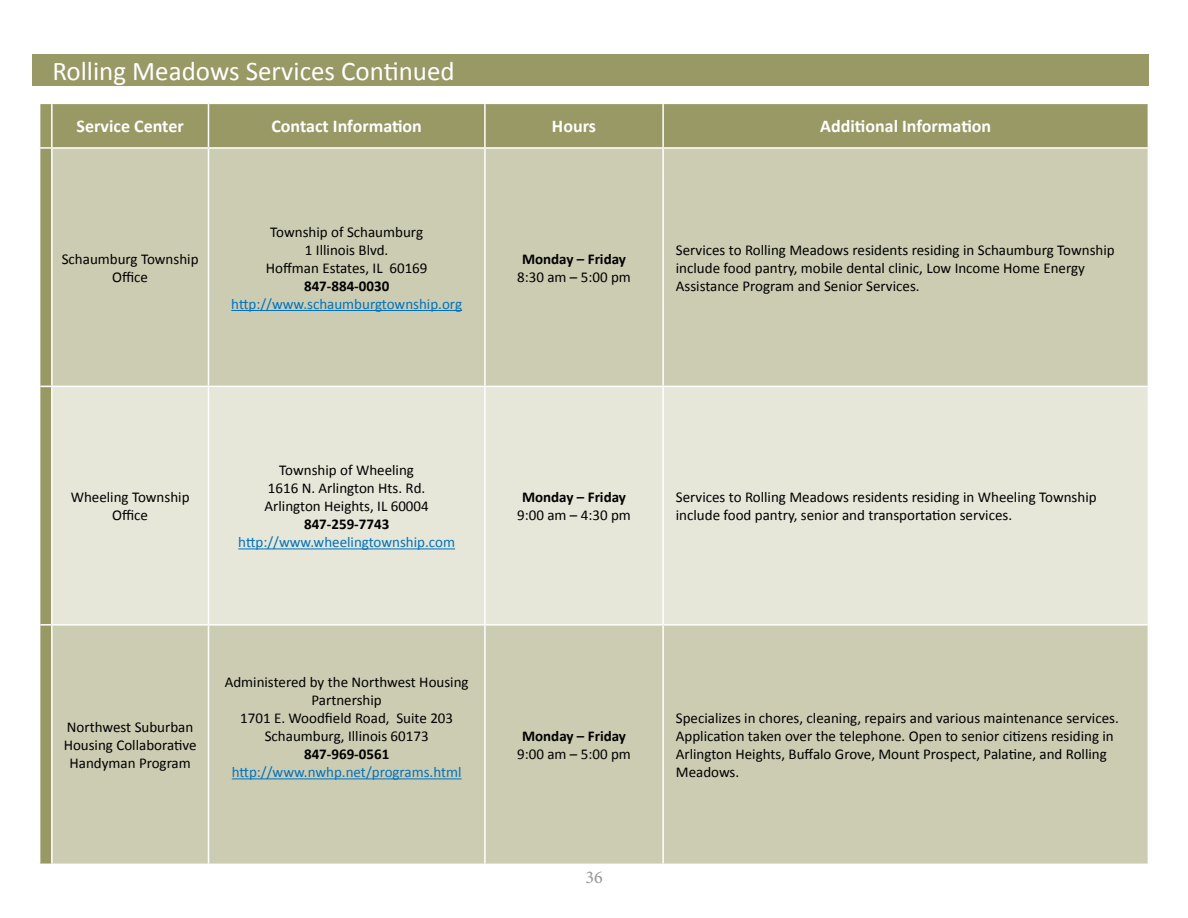
<style>
.page{position:relative;width:1188px;height:918px;background:#fff}
.page>*{position:absolute;margin:0;border:0;box-sizing:border-box;transform-origin:0 0}
.t1{font:27px "Calibri";color:#fff}
.t2{font:700 18px "Calibri";color:#fff}
.t3{font:18px "Minion Pro";color:#939598}
.t4{font:15px/18px "Calibri";color:#000;text-align:center}
.t5{font:15px "Calibri";color:#0072bc}
.t6{font:700 15px "Calibri";color:#000}
</style>
<div class="page">
<div style="left:32px;top:54px;width:1117px;height:31px;background:#996"></div>
<div style="left:40px;top:104px;width:1108px;height:760px;background:#996"></div>
<div style="left:53px;top:149px;width:1095px;height:715px;background:#ccccb3"></div>
<div style="left:53px;top:387px;width:1095px;height:237px;background:#e6e6d9"></div>
<hr style="left:208px;top:104px;width:1px;height:43px;background:#fff">
<hr style="left:484px;top:104px;width:2px;height:43px;background:#fff">
<hr style="left:662px;top:104px;width:2px;height:43px;background:#fff">
<hr style="left:52px;top:147px;width:156px;height:2px;background:#fff">
<hr style="left:208px;top:147px;width:277px;height:2px;background:#fff">
<hr style="left:485px;top:147px;width:178px;height:2px;background:#fff">
<hr style="left:663px;top:147px;width:486px;height:2px;background:#fff">
<hr style="left:51px;top:104px;width:2px;height:43px;background:#fff">
<svg style="left:39px;top:147px;width:13px;height:2px"></svg>
<svg style="left:40px;top:386px;width:12px;height:1px"></svg>
<svg style="left:40px;top:624px;width:12px;height:2px"></svg>
<hr style="left:51px;top:149px;width:2px;height:237px;background:#fff">
<hr style="left:208px;top:149px;width:1px;height:237px;background:#fff">
<hr style="left:484px;top:149px;width:2px;height:237px;background:#fff">
<hr style="left:662px;top:149px;width:2px;height:237px;background:#fff">
<hr style="left:51px;top:387px;width:2px;height:237px;background:#fff">
<hr style="left:208px;top:387px;width:1px;height:237px;background:#fff">
<hr style="left:484px;top:387px;width:2px;height:237px;background:#fff">
<hr style="left:662px;top:387px;width:2px;height:237px;background:#fff">
<hr style="left:51px;top:626px;width:2px;height:238px;background:#fff">
<hr style="left:208px;top:626px;width:1px;height:238px;background:#fff">
<hr style="left:484px;top:626px;width:2px;height:238px;background:#fff">
<hr style="left:662px;top:626px;width:2px;height:238px;background:#fff">
<hr style="left:52px;top:386px;width:156px;height:1px;background:#fff">
<hr style="left:208px;top:386px;width:277px;height:1px;background:#fff">
<hr style="left:485px;top:386px;width:178px;height:1px;background:#fff">
<hr style="left:663px;top:386px;width:485px;height:1px;background:#fff">
<hr style="left:52px;top:624px;width:156px;height:2px;background:#fff">
<hr style="left:208px;top:624px;width:277px;height:2px;background:#fff">
<hr style="left:485px;top:624px;width:178px;height:2px;background:#fff">
<hr style="left:663px;top:624px;width:485px;height:2px;background:#fff">
<hr style="left:231px;top:310px;width:231px;height:1px;background:#0072bc">
<hr style="left:238px;top:548px;width:217px;height:1px;background:#0072bc">
<hr style="left:232px;top:778px;width:230px;height:1px;background:#0072bc">
<h1 class="t1" style="left:52px;top:54px;width:404px">Rolling Meadows Services Continued</h1>
<p class="t2" style="left:77px;top:115px;width:109px">Service Center</p>
<p class="t2" style="left:271px;top:115px;width:152px">Contact Information</p>
<p class="t2" style="left:552px;top:115px;width:46px">Hours</p>
<p class="t2" style="left:820px;top:115px;width:173px">Additional Information</p>
<p class="t4" style="left:62px;top:250px;width:138px">Schaumburg Township<br>Office</p>
<p class="t4" style="left:266px;top:223px;width:163px">Township of Schaumburg<br>1 Illinois Blvd.<br>Hoffman Estates, IL 60169</p>
<p class="t6" style="left:304px;top:276px;width:87px">847-884-0030</p>
<p class="t5" style="left:231px;top:294px;width:232px">http://www.schaumburgtownship.org</p>
<p class="t6" style="left:522px;top:249px;width:105px">Monday – Friday</p>
<p class="t4" style="left:517px;top:268px;width:115px">8:30 am – 5:00 pm</p>
<p class="t4" style="left:676px;top:241px;width:440px;text-align:left">Services to Rolling Meadows residents residing in Schaumburg Township include food pantry, mobile dental clinic, Low Income Home Energy<br>Assistance Program and Senior Services.</p>
<p class="t4" style="left:71px;top:488px;width:120px">Wheeling Township<br>Office</p>
<p class="t4" style="left:265px;top:461px;width:166px">Township of Wheeling<br>1616 N. Arlington Hts. Rd.<br>Arlington Heights, IL 60004</p>
<p class="t6" style="left:304px;top:515px;width:87px">847-259-7743</p>
<p class="t5" style="left:238px;top:533px;width:218px">http://www.wheelingtownship.com</p>
<p class="t6" style="left:522px;top:488px;width:105px">Monday – Friday</p>
<p class="t4" style="left:517px;top:506px;width:115px">9:00 am – 4:30 pm</p>
<p class="t4" style="left:676px;top:488px;width:422px;text-align:left">Services to Rolling Meadows residents residing in Wheeling Township include food pantry, senior and transportation services.</p>
<p class="t4" style="left:64px;top:718px;width:134px">Northwest Suburban<br>Housing Collaborative<br>Handyman Program</p>
<p class="t4" style="left:225px;top:673px;width:246px">Administered by the Northwest Housing<br>Partnership<br>1701 E. Woodfield Road, Suite 203<br>Schaumburg, Illinois 60173</p>
<p class="t6" style="left:304px;top:745px;width:87px">847-969‐0561</p>
<p class="t5" style="left:232px;top:763px;width:231px">http://www.nwhp.net/programs.html</p>
<p class="t6" style="left:522px;top:727px;width:105px">Monday – Friday</p>
<p class="t4" style="left:517px;top:745px;width:115px">9:00 am – 5:00 pm</p>
<p class="t3" style="left:585px;top:865px;width:19px">36</p>
<p class="t4" style="left:676px;top:709px;width:444px;text-align:left">Specializes in chores, cleaning, repairs and various maintenance services.<br>Application taken over the telephone. Open to senior citizens residing in Arlington Heights, Buffalo Grove, Mount Prospect, Palatine, and Rolling Meadows.</p>
</div>
